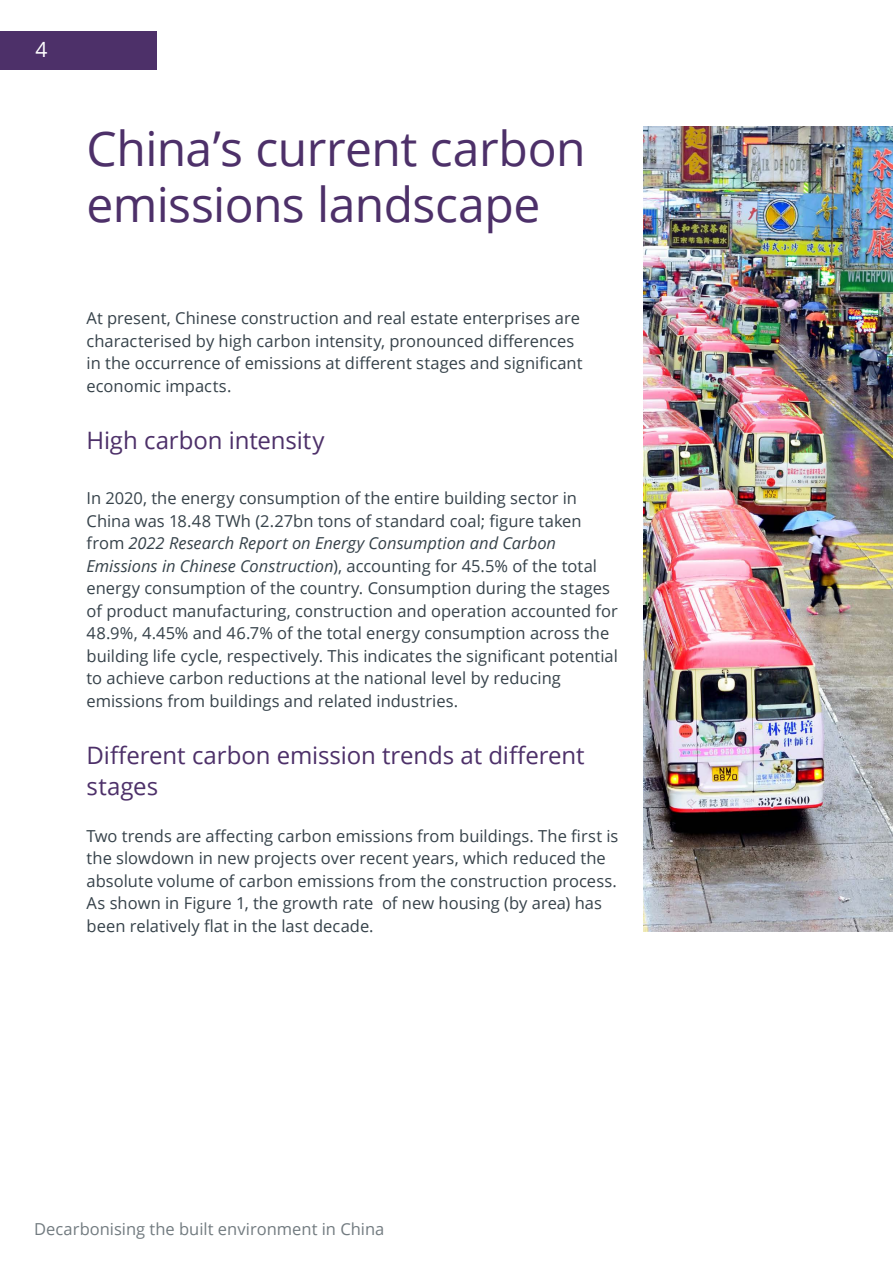
<style>
.page{position:relative;width:893px;height:1263px;background:#fff}
.page>*{position:absolute;margin:0;border:0;box-sizing:border-box;transform-origin:0 0}
.t1{font:48px/57px "Open Sans";letter-spacing:-.01em;color:#4d3069}
.t2{font:24px/31.5px "Open Sans";letter-spacing:-.005em;color:#4d3069}
.t3{font:16.5px/22.5px "Open Sans";color:#36424a}
.t4{font:16.5px "Open Sans";color:#727b80}
.t5{font:13.5px "Open Sans";color:#fff}
.s1{font-size:21px}
.s2{font-style:italic}
</style>
<div class="page">
<img style="left:643px;top:126px;width:250px;height:806px">
<div style="left:0;top:31px;width:157px;height:39px;background:#4d3069"></div>
<p class="t5" style="left:35px;top:42px;width:14px">I P<span class="s1">4</span></p>
<h1 class="t1" style="left:87px;top:118px;width:501px">China’s current carbon emissions landscape</h1>
<p class="t3" style="left:87px;top:306px;width:498px">At present, Chinese construction and real estate enterprises are characterised by high carbon intensity, pronounced differences in the occurrence of emissions at different stages and significant economic impacts.</p>
<h2 class="t2" style="left:87px;top:423px;width:239px">High carbon intensity</h2>
<p class="t3" style="left:87px;top:486px;width:533px">In 2020, the energy consumption of the entire building sector in China was 18.48 TWh (2.27bn tons of standard coal; figure taken from <span class="s2">2022 Research Report on Energy Consumption and Carbon Emissions in Chinese Construction</span>), accounting for 45.5% of the total energy consumption of the country. Consumption during the stages of product manufacturing, construction and operation accounted for 48.9%, 4.45% and 46.7% of the total energy consumption across the building life cycle, respectively. This indicates the significant potential to achieve carbon reductions at the national level by reducing emissions from buildings and related industries.</p>
<h2 class="t2" style="left:87px;top:738px;width:500px">Different carbon emission trends at different stages</h2>
<p class="t3" style="left:87px;top:824px;width:533px">Two trends are affecting carbon emissions from buildings. The first is the slowdown in new projects over recent years, which reduced the absolute volume of carbon emissions from the construction process.<br>As shown in Figure 1, the growth rate of new housing (by area) has been relatively flat in the last decade.</p>
<p class="t4" style="left:34px;top:1217px;width:352px">Decarbonising the built environment in China</p>
</div>
